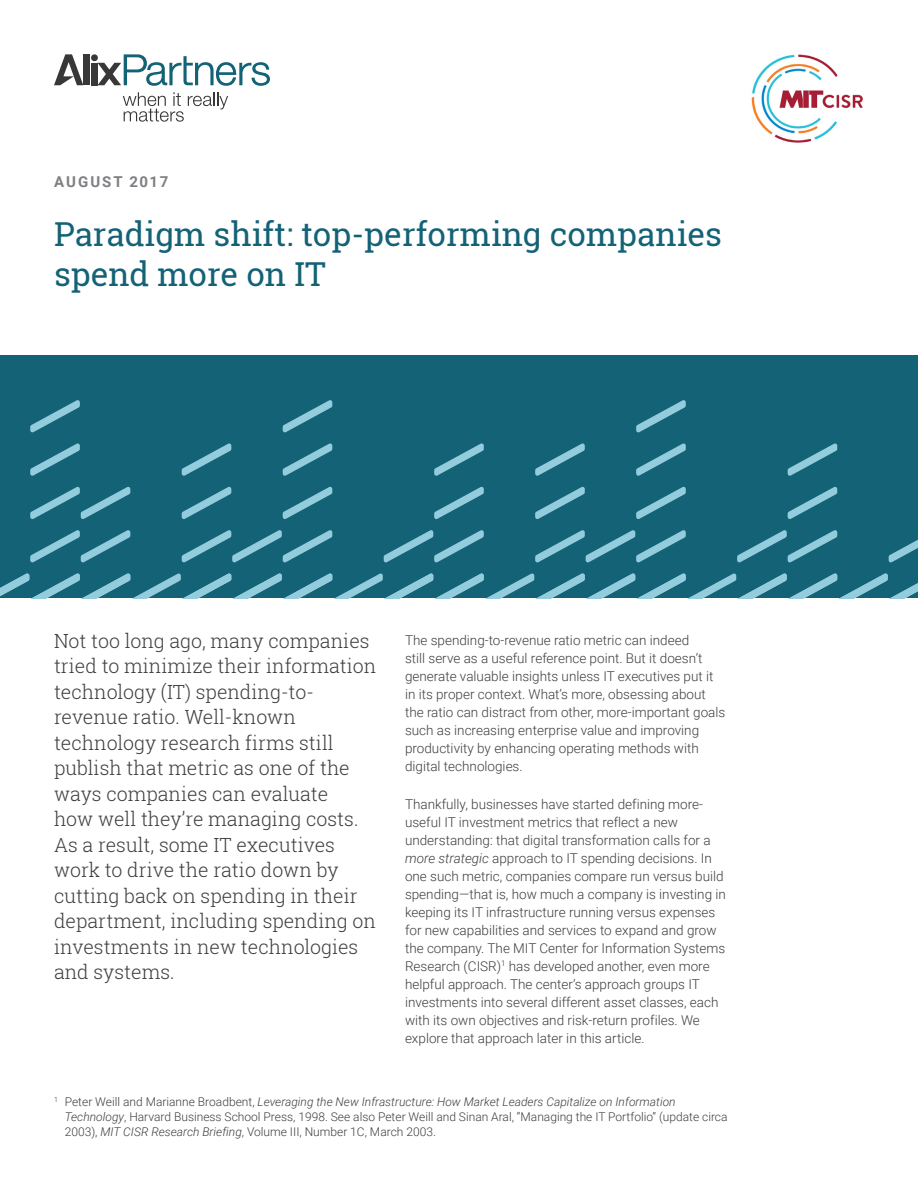
<style>
.page{position:relative;width:918px;height:1188px;background:#fff}
.page>*{position:absolute;margin:0;border:0;box-sizing:border-box;transform-origin:0 0}
.Main_heading_3_lines{font:33px/40.5px "Roboto Slab";color:#146276}
.Introduction{font:300 19.5px/25.5px "Roboto Slab";color:#3e3e3f}
.Date{font:700 15px "Roboto";letter-spacing:.13em;color:#807f84}
.Body{font:300 13.5px/18px "Roboto";color:#3e3e3f}
.Footnote{font:300 12px/15px "Roboto";color:#3e3e3f}
.s1{font-style:italic}
</style>
<div class="page">
<div style="left:91px;top:54px;width:7px;height:7px;background:#373837;border-radius:50%"></div>
<div style="left:83px;top:54px;width:6px;height:31px;background:#373837"></div>
<div style="left:91px;top:63px;width:7px;height:22px;background:#373837"></div>
<svg style="left:54px;top:54px;width:29px;height:31px"></svg>
<svg style="left:98px;top:54px;width:172px;height:32px"></svg>
<svg style="left:123px;top:92px;width:105px;height:30px"></svg>
<img style="left:751px;top:54px;width:112px;height:89px">
<div style="left:0;top:355px;width:918px;height:243px;background:#146276"></div>
<svg style="left:30px;top:443px;width:50px;height:33px"></svg>
<svg style="left:30px;top:400px;width:50px;height:32px"></svg>
<svg style="left:30px;top:487px;width:100px;height:32px"></svg>
<svg style="left:30px;top:530px;width:100px;height:32px"></svg>
<svg style="left:182px;top:443px;width:49px;height:33px"></svg>
<svg style="left:182px;top:487px;width:49px;height:32px"></svg>
<svg style="left:283px;top:443px;width:49px;height:33px"></svg>
<svg style="left:283px;top:487px;width:49px;height:32px"></svg>
<svg style="left:182px;top:530px;width:150px;height:32px"></svg>
<svg style="left:283px;top:400px;width:49px;height:32px"></svg>
<svg style="left:434px;top:443px;width:50px;height:33px"></svg>
<svg style="left:434px;top:487px;width:50px;height:32px"></svg>
<svg style="left:384px;top:530px;width:100px;height:32px"></svg>
<svg style="left:889px;top:540px;width:29px;height:22px"></svg>
<svg style="left:535px;top:443px;width:50px;height:33px"></svg>
<svg style="left:535px;top:487px;width:50px;height:32px"></svg>
<svg style="left:636px;top:443px;width:50px;height:33px"></svg>
<svg style="left:636px;top:487px;width:50px;height:32px"></svg>
<svg style="left:535px;top:530px;width:151px;height:32px"></svg>
<svg style="left:636px;top:400px;width:50px;height:32px"></svg>
<svg style="left:788px;top:443px;width:49px;height:33px"></svg>
<svg style="left:788px;top:487px;width:49px;height:32px"></svg>
<svg style="left:737px;top:530px;width:100px;height:32px"></svg>
<svg style="left:0;top:573px;width:918px;height:25px"></svg>
<p class="Date" style="left:54px;top:171px;width:116px">AUGUST 2017</p>
<p class="Main_heading_3_lines" style="left:54px;top:213px;width:670px">Paradigm shift: top-performing companies spend more on IT</p>
<p class="Introduction" style="left:54px;top:628px;width:324px">Not too long ago, many companies tried to minimize their information technology (IT) spending-to&shy;revenue ratio. Well-known technology research firms still publish that metric as one of the ways companies can evaluate<br>how well they’re managing costs.<br>As a result, some IT executives work to drive the ratio down by cutting back on spending in their department, including spending on investments in new technologies and systems.</p>
<p class="Body" style="left:405px;top:631px;width:322px">The spending-to-revenue ratio metric can indeed<br>still serve as a useful reference point. But it doesn’t generate valuable insights unless IT executives put it in its proper context. What’s more, obsessing about the ratio can distract from other, more-important goals such as increasing enterprise value and improving productivity by enhancing operating methods with digital technologies.</p>
<p class="Body" style="left:405px;top:794px;width:322px">Thankfully, businesses have started defining more&shy;useful IT investment metrics that reflect a new understanding: that digital transformation calls for a <span class="s1">more strategic</span> approach to IT spending decisions. In one such metric, companies compare run versus build spending—that is, how much a company is investing in keeping its IT infrastructure running versus expenses for new capabilities and services to expand and grow the company. The MIT Center for Information Systems Research (CISR)<sup>1</sup> has developed another, even more helpful approach. The center’s approach groups IT investments into several different asset classes, each with its own objectives and risk-return profiles. We explore that approach later in this article.</p>
<p class="Footnote" style="left:65px;top:1093px;width:664px;text-indent:-11px"><sup>1</sup> Peter Weill and Marianne Broadbent, <span class="s1">Leveraging the New Infrastructure: How Market Leaders Capitalize on Information<br>Technology</span>, Harvard Business School Press, 1998. See also Peter Weill and Sinan Aral, “Managing the IT Portfolio” (update circa<br>2003), <span class="s1">MIT CISR Research Briefing</span>, Volume III, Number 1C, March 2003.</p>
</div>
